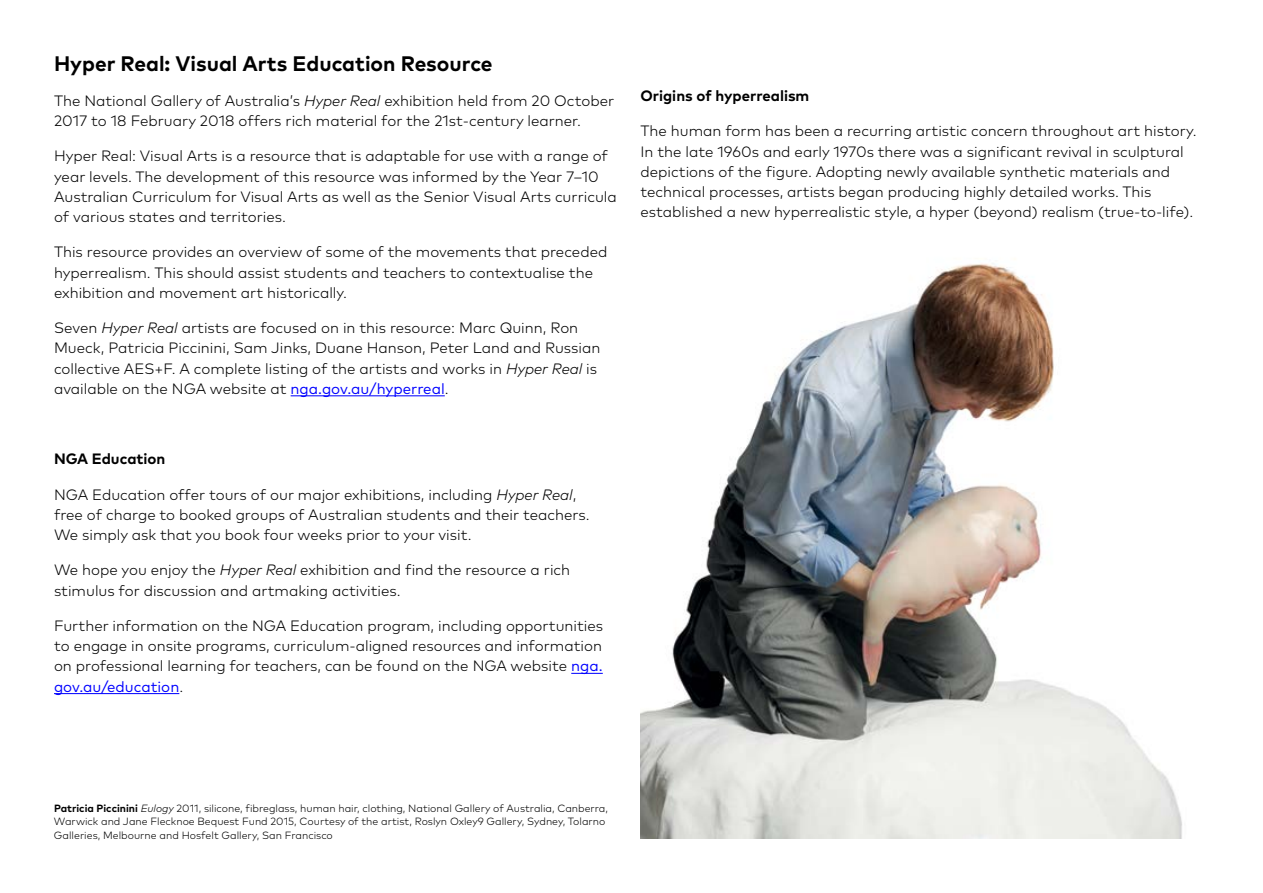
<style>
.page{position:relative;width:1263px;height:893px;background:#fff}
.page>*{position:absolute;margin:0;border:0;box-sizing:border-box;transform-origin:0 0}
.t1{font:700 21px "Mark Pro";color:#000}
.t2{font:300 15px/20.2px "Mark Pro";color:#000}
.t3{font:700 15px "Mark Pro";color:#000}
.t4{font:300 10.5px/13.5px "Mark Pro";color:#000}
.s1{font-style:italic}
.s2{font-weight:400;color:#00f}
.s3{font-weight:700}
</style>
<div class="page">
<hr style="left:291px;top:395px;width:154px;height:1px;background:#00f">
<hr style="left:571px;top:673px;width:32px;height:1px;background:#00f">
<hr style="left:54px;top:693px;width:125px;height:1px;background:#00f">
<img style="left:640px;top:263px;width:542px;height:576px">
<h1 class="t1" style="left:54px;top:47px;width:440px">Hyper Real: Visual Arts Education Resource</h1>
<p class="t2" style="left:54px;top:89px;width:562px">The National Gallery of Australia’s <span class="s1">Hyper Real</span> exhibition held from 20 October<br>2017 to 18 February 2018 offers rich material for the 21st-century learner.</p>
<p class="t2" style="left:54px;top:145px;width:564px">Hyper Real: Visual Arts is a resource that is adaptable for use with a range of year levels. The development of this resource was informed by the Year 7–10<br>Australian Curriculum for Visual Arts as well as the Senior Visual Arts curricula of various states and territories.</p>
<p class="t2" style="left:54px;top:241px;width:555px">This resource provides an overview of some of the movements that preceded hyperrealism. This should assist students and teachers to contextualise the exhibition and movement art historically.</p>
<p class="t2" style="left:54px;top:316px;width:548px">Seven <span class="s1">Hyper Real</span> artists are focused on in this resource: Marc Quinn, Ron Mueck, Patricia Piccinini, Sam Jinks, Duane Hanson, Peter Land and Russian collective AES+F. A complete listing of the artists and works in <span class="s1">Hyper Real</span> is available on the NGA website at <span class="s2">nga.gov.au/hyperreal</span>.</p>
<p class="t3" style="left:54px;top:448px;width:113px">NGA Education</p>
<p class="t2" style="left:54px;top:483px;width:537px">NGA Education offer tours of our major exhibitions, including <span class="s1">Hyper Real</span>, free of charge to booked groups of Australian students and their teachers.<br>We simply ask that you book four weeks prior to your visit.</p>
<p class="t2" style="left:54px;top:559px;width:518px">We hope you enjoy the <span class="s1">Hyper Real</span> exhibition and find the resource a rich stimulus for discussion and artmaking activities.</p>
<p class="t2" style="left:54px;top:614px;width:551px;text-align:justify">Further information on the NGA Education program, including opportunities to engage in onsite programs, curriculum-aligned resources and information on professional learning for teachers, can be found on the NGA website <span class="s2">nga. gov.au/education</span>.</p>
<p class="t3" style="left:640px;top:84px;width:170px">Origins of hyperrealism</p>
<p class="t2" style="left:640px;top:120px;width:558px">The human form has been a recurring artistic concern throughout art history.<br>In the late 1960s and early 1970s there was a significant revival in sculptural depictions of the figure. Adopting newly available synthetic materials and technical processes, artists began producing highly detailed works. This established a new hyperrealistic style, a hyper (beyond) realism (true-to-life).</p>
<p class="t4" style="left:54px;top:801px;width:555px"><span class="s3">Patricia Piccinini</span> <span class="s1">Eulogy</span> 2011, silicone, fibreglass, human hair, clothing, National Gallery of Australia, Canberra,<br>Warwick and Jane Flecknoe Bequest Fund 2015, Courtesy of the artist, Roslyn Oxley9 Gallery, Sydney, Tolarno<br>Galleries, Melbourne and Hosfelt Gallery, San Francisco</p>
</div>
